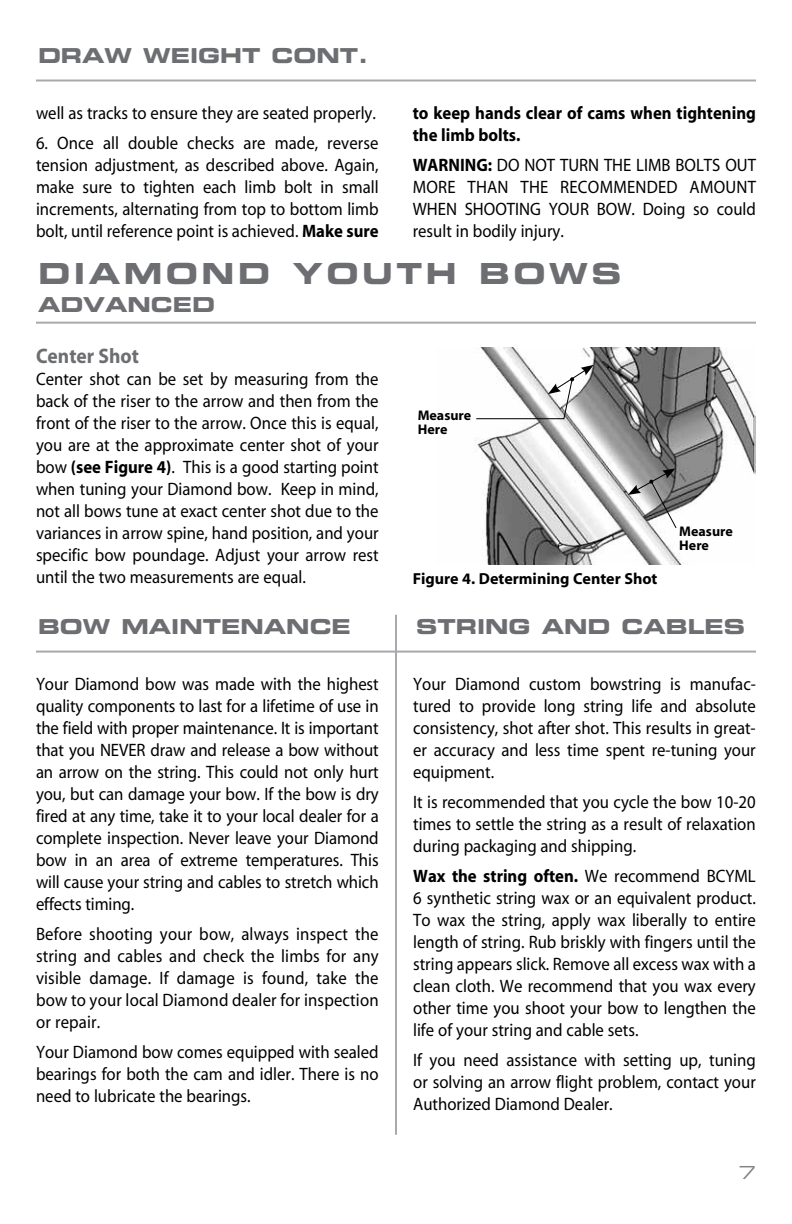
<style>
.page{position:relative;width:792px;height:1224px;background:#fff}
.page>*{position:absolute;margin:0;border:0;box-sizing:border-box;transform-origin:0 0}
.t1{font:29px "Eurostile Bold Extended Two";letter-spacing:.12em;color:#6d6e71}
.t2{font:700 21px "Myriad";color:#6d6e71;scale:.93 1}
.t3{font:20.6px "Eurostile Bold Extended Two";color:#6d6e71}
.t4{font:18px/22px "Myriad";color:#000;text-align:justify;scale:.93 1}
.t5{font:700 18px/22px "Myriad";color:#000;scale:.93 1}
.t6{font:18px "Eurostile Extended Two";color:#808285}
.t7{font:700 16px "Myriad";color:#000}
.t8{font:700 14px/14px "Myriad";color:#000}
.s1{font-weight:700}
</style>
<div class="page">
<hr style="left:36px;top:80px;width:720px;height:2px;background:#a7a9ac">
<hr style="left:36px;top:322px;width:720px;height:2px;background:#a7a9ac">
<hr style="left:36px;top:651px;width:720px;height:2px;background:#a7a9ac">
<img style="left:475px;top:348px;width:281px;height:217px">
<svg style="left:628px;top:468px;width:49px;height:61px"></svg>
<svg style="left:475px;top:365px;width:119px;height:55px"></svg>
<hr style="left:395px;top:615px;width:2px;height:520px;background:#a7a9ac">
<p class="t3" style="left:38px;top:41px;width:71px">DRAW</p>
<p class="t3" style="left:143px;top:41px;width:21px">WEIGHT</p>
<p class="t3" style="left:272px;top:41px;width:23px">CONT</p>
<p class="t3" style="left:358px;top:41px;width:12px">.</p>
<p class="t4" style="left:36px;top:103px;width:367px">well as tracks to ensure they are seated properly.</p>
<p class="t4" style="left:36px;top:133px;width:370px">6. Once all double checks are made, reverse tension adjustment, as described above. Again, make sure to tighten each limb bolt in small increments, alternating from top to bottom limb bolt, until reference point is achieved. <span class="s1">Make sure</span></p>
<p class="t5" style="left:413px;top:102px;width:371px">to keep hands clear of cams when tightening the limb bolts.</p>
<p class="t4" style="left:413px;top:155px;width:371px"><span class="s1">WARNING:</span> DO NOT TURN THE LIMB BOLTS OUT MORE THAN THE RECOMMENDED AMOUNT WHEN SHOOTING YOUR BOW. Doing so could result in bodily injury.</p>
<h1 class="t1" style="left:38px;top:253px;width:585px">DIAMOND YOUTH BOWS</h1>
<p class="t3" style="left:38px;top:290px;width:90px">ADVANCED</p>
<p class="t2" style="left:36px;top:345px;width:112px">Center Shot</p>
<p class="t4" style="left:36px;top:369px;width:370px">Center shot can be set by measuring from the back of the riser to the arrow and then from the front of the riser to the arrow. Once this is equal, you are at the approximate center shot of your bow <span class="s1">(see Figure 4)</span>. This is a good starting point when tuning your Diamond bow. Keep in mind, not all bows tune at exact center shot due to the variances in arrow spine, hand position, and your specific bow poundage. Adjust your arrow rest until the two measurements are equal.</p>
<p class="t8" style="left:418px;top:409px;width:55px">Measure<br>Here</p>
<p class="t7" style="left:413px;top:570px;width:246px">Figure 4. Determining Center Shot</p>
<p class="t8" style="left:679px;top:524px;width:55px">Measure<br>Here</p>
<p class="t3" style="left:38px;top:612px;width:25px">BOW</p>
<p class="t3" style="left:121px;top:612px;width:22px">MAINTENANCE</p>
<p class="t3" style="left:416px;top:612px;width:79px">STRING</p>
<p class="t3" style="left:542px;top:612px;width:24px">AND</p>
<p class="t3" style="left:622px;top:612px;width:22px">CABLES</p>
<p class="t4" style="left:36px;top:674px;width:370px">Your Diamond bow was made with the highest quality components to last for a lifetime of use in the field with proper maintenance. It is important that you NEVER draw and release a bow without an arrow on the string. This could not only hurt you, but can damage your bow. If the bow is dry fired at any time, take it to your local dealer for a complete inspection. Never leave your Diamond bow in an area of extreme temperatures. This will cause your string and cables to stretch which effects timing.</p>
<p class="t4" style="left:36px;top:924px;width:370px">Before shooting your bow, always inspect the string and cables and check the limbs for any visible damage. If damage is found, take the bow to your local Diamond dealer for inspection or repair.</p>
<p class="t4" style="left:36px;top:1042px;width:370px">Your Diamond bow comes equipped with sealed bearings for both the cam and idler. There is no need to lubricate the bearings.</p>
<p class="t4" style="left:413px;top:674px;width:370px">Your Diamond custom bowstring is manufac&shy;tured to provide long string life and absolute consistency, shot after shot. This results in great&shy;er accuracy and less time spent re-tuning your equipment.</p>
<p class="t4" style="left:413px;top:792px;width:370px">It is recommended that you cycle the bow 10-20 times to settle the string as a result of relaxation during packaging and shipping.</p>
<p class="t4" style="left:413px;top:866px;width:370px"><span class="s1">Wax the string often.</span> We recommend BCYML 6 synthetic string wax or an equivalent product.<br>To wax the string, apply wax liberally to entire length of string. Rub briskly with fingers until the string appears slick. Remove all excess wax with a clean cloth. We recommend that you wax every other time you shoot your bow to lengthen the life of your string and cable sets.</p>
<p class="t4" style="left:413px;top:1050px;width:370px">If you need assistance with setting up, tuning or solving an arrow flight problem, contact your Authorized Diamond Dealer.</p>
<p class="t6" style="left:739px;top:1160px;width:19px">7</p>
</div>
